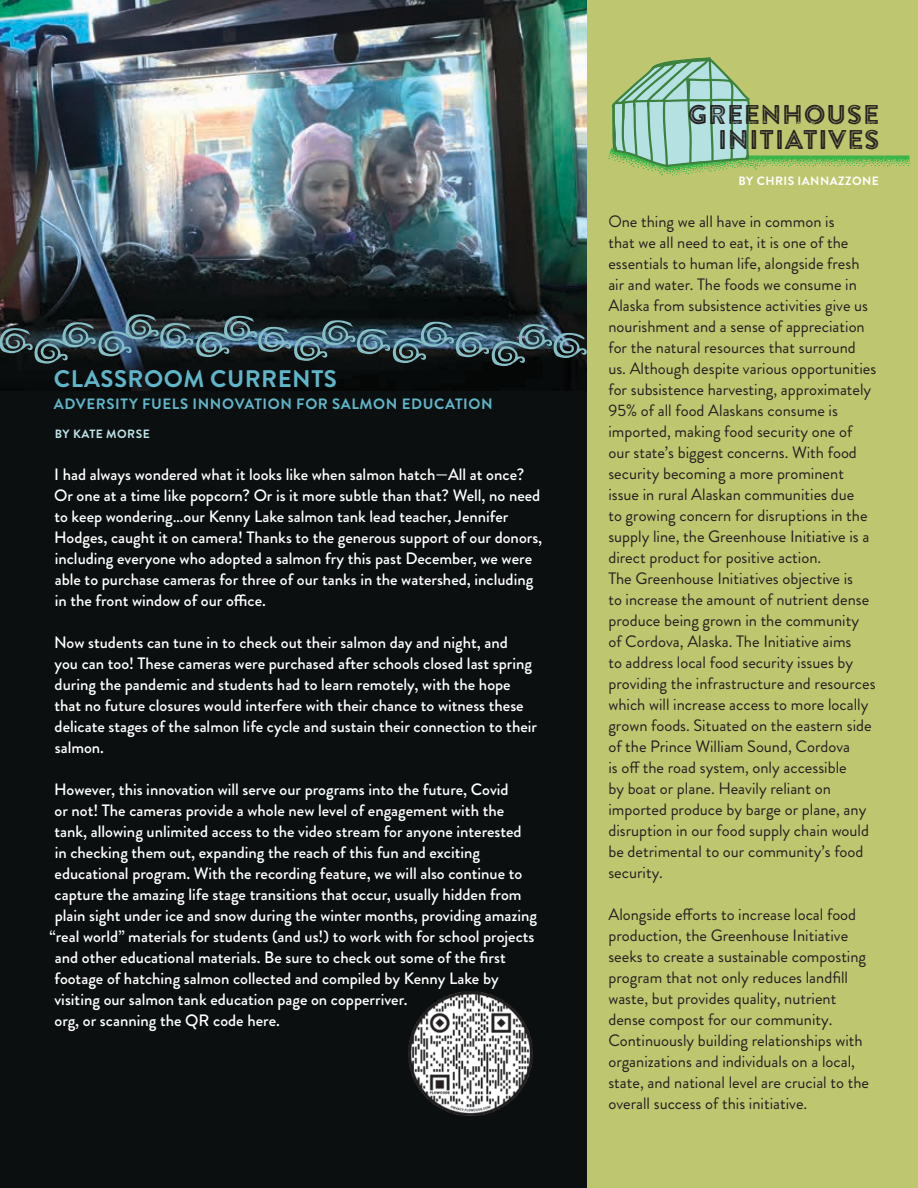
<style>
.page{position:relative;width:918px;height:1188px;background:#fff}
.page>*{position:absolute;margin:0;border:0;box-sizing:border-box;transform-origin:0 0}
.t1{font:27px/25.8px "Brandon Printed Inline";color:#231f20;text-align:right}
.t2{font:700 24px "Brandon Grotesque";letter-spacing:.02em;color:#5fb6c9}
.t3{font:16.5px/21px "Brandon Grotesque";color:#231f20}
.t4{font:500 16.5px/21px "Brandon Grotesque";color:#fff}
.t5{font:700 15px "Brandon Grotesque";letter-spacing:.04em;color:#5fb6c9}
.t6{font:700 12px "Brandon Grotesque";letter-spacing:.04em;color:#fff}
.t7{font:700 12px "Brandon Grotesque";letter-spacing:.04em;color:#bfe5e9}
</style>
<div class="page">
<div style="left:587px;top:0;width:331px;height:1188px;background:#bfc670"></div>
<div style="left:0;top:0;width:587px;height:1188px;background:#0b0f0f"></div>
<img style="left:1px;top:0;width:586px;height:390px">
<svg style="left:1px;top:314px;width:586px;height:52px"></svg>
<img style="left:0;top:0;width:1px;height:1188px">
<img style="left:408px;top:991px;width:125px;height:125px">
<svg style="left:608px;top:57px;width:301px;height:119px"></svg>
<h2 class="t2" style="left:54px;top:362px;width:284px">CLASSROOM CURRENTS</h2>
<p class="t5" style="left:54px;top:394px;width:440px">ADVERSITY FUELS INNOVATION FOR SALMON EDUCATION</p>
<p class="t7" style="left:55px;top:425px;width:97px">BY KATE MORSE</p>
<p class="t4" style="left:54px;top:464px;width:490px">I had always wondered what it looks like when salmon hatch—All at once?<br>Or one at a time like popcorn? Or is it more subtle than that? Well, no need to keep wondering…our Kenny Lake salmon tank lead teacher, Jennifer Hodges, caught it on camera! Thanks to the generous support of our donors, including everyone who adopted a salmon fry this past December, we were able to purchase cameras for three of our tanks in the watershed, including in the front window of our office.</p>
<p class="t4" style="left:54px;top:632px;width:484px">Now students can tune in to check out their salmon day and night, and<br>you can too! These cameras were purchased after schools closed last spring during the pandemic and students had to learn remotely, with the hope that no future closures would interfere with their chance to witness these delicate stages of the salmon life cycle and sustain their connection to their salmon.</p>
<p class="t4" style="left:54px;top:779px;width:456px">However, this innovation will serve our programs into the future, Covid</p>
<p class="t4" style="left:55px;top:800px;width:451px">or not! The cameras provide a whole new level of engagement with the</p>
<p class="t4" style="left:54px;top:821px;width:469px">tank, allowing unlimited access to the video stream for anyone interested</p>
<p class="t4" style="left:55px;top:842px;width:427px">in checking them out, expanding the reach of this fun and exciting</p>
<p class="t4" style="left:55px;top:863px;width:469px">educational program. With the recording feature, we will also continue to</p>
<p class="t4" style="left:55px;top:884px;width:469px">capture the amazing life stage transitions that occur, usually hidden from</p>
<p class="t4" style="left:55px;top:905px;width:484px">plain sight under ice and snow during the winter months, providing amazing</p>
<p class="t4" style="left:50px;top:926px;width:486px">“real world” materials for students (and us!) to work with for school projects</p>
<p class="t4" style="left:55px;top:947px;width:452px">and other educational materials. Be sure to check out some of the first</p>
<p class="t4" style="left:54px;top:968px;width:446px">footage of hatching salmon collected and compiled by Kenny Lake by</p>
<p class="t4" style="left:54px;top:989px;width:355px">visiting our salmon tank education page on copperriver.</p>
<p class="t4" style="left:55px;top:1010px;width:227px">org, or scanning the QR code here.</p>
<h1 class="t1" style="left:688px;top:101px;width:194px">GREENHOUSE<br>INITIATIVES</h1>
<p class="t6" style="left:738px;top:172px;width:142px">BY CHRIS IANNAZZONE</p>
<p class="t3" style="left:608px;top:211px;width:269px">One thing we all have in common is<br>that we all need to eat, it is one of the essentials to human life, alongside fresh air and water. The foods we consume in Alaska from subsistence activities give us nourishment and a sense of appreciation for the natural resources that surround us. Although despite various opportunities for subsistence harvesting, approximately 95% of all food Alaskans consume is imported, making food security one of our state’s biggest concerns. With food security becoming a more prominent issue in rural Alaskan communities due<br>to growing concern for disruptions in the supply line, the Greenhouse Initiative is a direct product for positive action.<br>The Greenhouse Initiatives objective is<br>to increase the amount of nutrient dense produce being grown in the community of Cordova, Alaska. The Initiative aims<br>to address local food security issues by providing the infrastructure and resources which will increase access to more locally grown foods. Situated on the eastern side of the Prince William Sound, Cordova<br>is off the road system, only accessible<br>by boat or plane. Heavily reliant on imported produce by barge or plane, any disruption in our food supply chain would be detrimental to our community’s food security.</p>
<p class="t3" style="left:608px;top:904px;width:262px">Alongside efforts to increase local food production, the Greenhouse Initiative seeks to create a sustainable composting program that not only reduces landfill waste, but provides quality, nutrient dense compost for our community.<br>Continuously building relationships with organizations and individuals on a local, state, and national level are crucial to the overall success of this initiative.</p>
</div>
